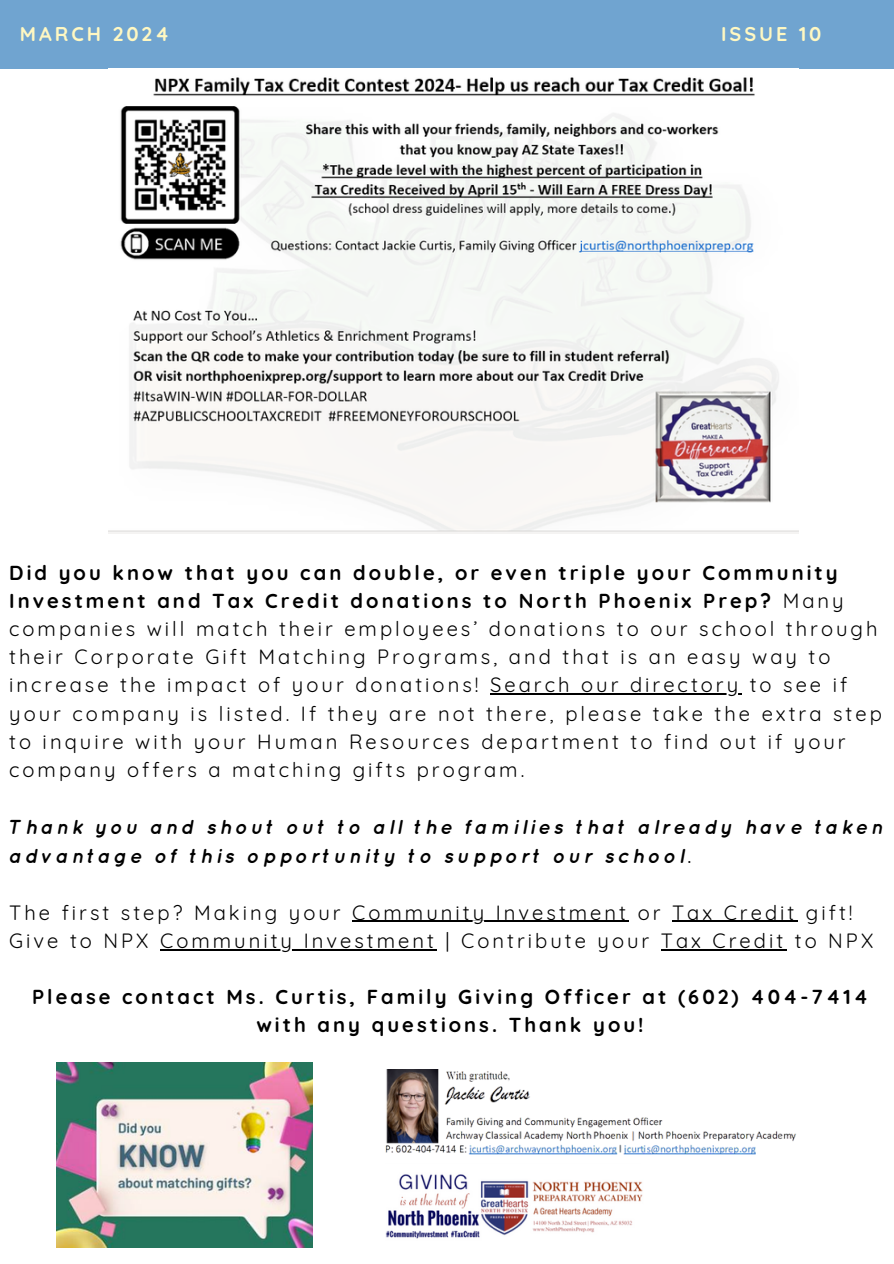
<style>
.page{position:relative;width:894px;height:1264px;background:#fff}
.page>*{position:absolute;margin:0;border:0;box-sizing:border-box;transform-origin:0 0}
.t1{font:20.1px/28.2px "Quicksand";letter-spacing:.15em;color:#000}
.t2{font:italic 700 20.1px/29.2px "Quicksand";letter-spacing:.15em;color:#000}
.t3{font:700 20.1px/28.2px "Quicksand";letter-spacing:.15em;color:#000;text-align:center}
.t4{font:700 19.8px "Quicksand";letter-spacing:.15em;color:#fff8c2}
.s1{font-weight:700}
</style>
<div class="page">
<div style="left:0;top:0;width:893px;height:69px;background:#70a4d0"></div>
<img style="left:109px;top:77px;width:688px;height:457px">
<img style="left:57px;top:1062px;width:255px;height:184px">
<img style="left:385px;top:1069px;width:411px;height:170px">
<hr style="left:490px;top:693px;width:251px;height:1px;background:#000">
<hr style="left:352px;top:920px;width:277px;height:2px;background:#000">
<hr style="left:671px;top:920px;width:126px;height:2px;background:#000">
<hr style="left:160px;top:949px;width:277px;height:1px;background:#000">
<hr style="left:660px;top:949px;width:126px;height:1px;background:#000">
<p class="t4" style="left:20px;top:21px;width:151px">MARCH 2024</p>
<p class="t4" style="left:720px;top:21px;width:102px">ISSUE 10</p>
<p class="t1" style="left:9px;top:558px;width:873px"><span class="s1">Did you know that you can double, or even triple your Community Investment and Tax Credit donations to North Phoenix Prep?</span> Many companies will match their employees’ donations to our school through their Corporate Gift Matching Programs, and that is an easy way to increase the impact of your donations! Search our directory to see if your company is listed. If they are not there, please take the extra step to inquire with your Human Resources department to find out if your company offers a matching gifts program.</p>
<p class="t2" style="left:9px;top:812px;width:875px">Thank you and shout out to all the families that already have taken advantage of this opportunity to support our school.</p>
<p class="t1" style="left:9px;top:898px;width:865px">The first step? Making your Community Investment or Tax Credit gift!<br>Give to NPX Community Investment | Contribute your Tax Credit to NPX</p>
<p class="t3" style="left:32px;top:982px;width:837px">Please contact Ms. Curtis, Family Giving Officer at (602) 404-7414 with any questions. Thank you!</p>
</div>
